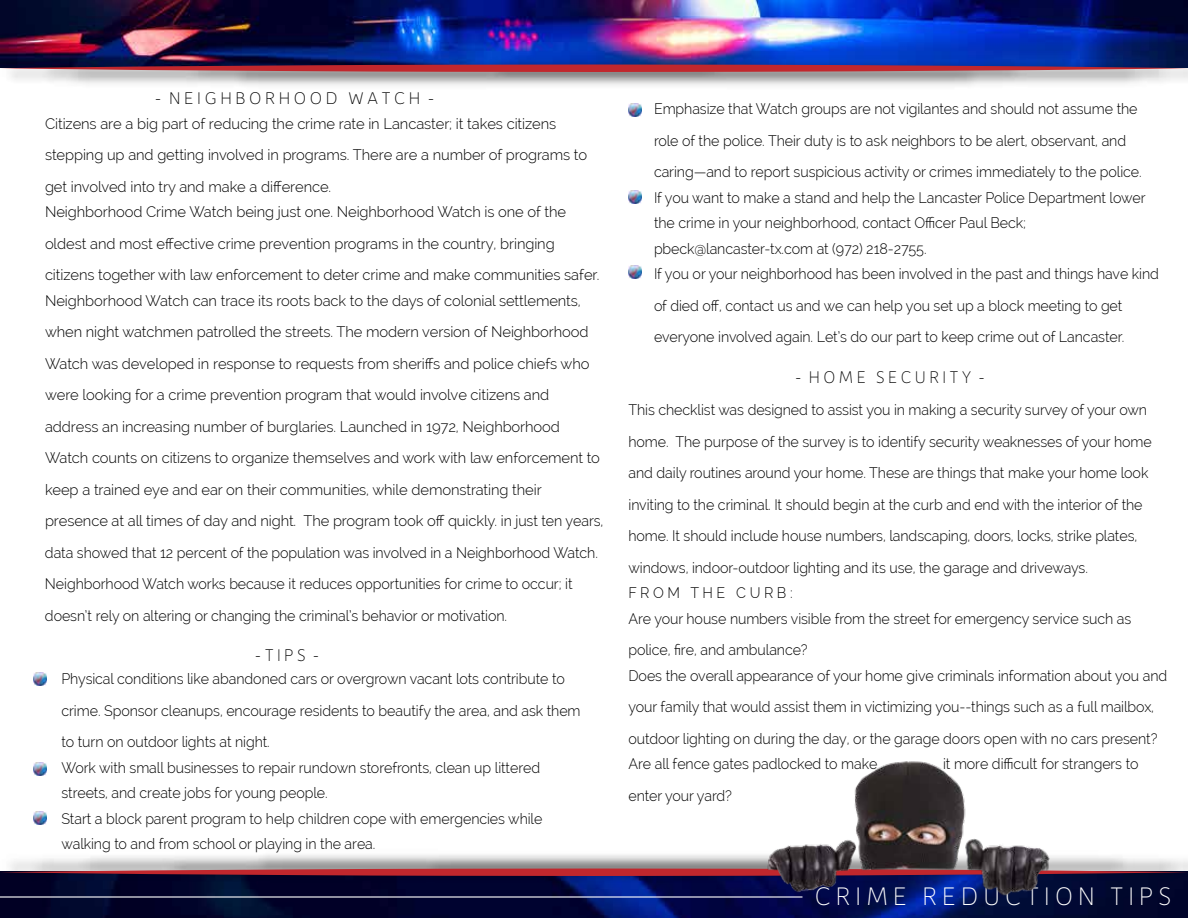
<style>
.page{position:relative;width:1188px;height:918px;background:#fff}
.page>*{position:absolute;margin:0;border:0;box-sizing:border-box;transform-origin:0 0}
.t1{font:100 27px "Depot New";color:#fff}
.t2{font:100 18px "Depot New";color:#000}
.t3{font:300 15px/31.5px "Raleway";letter-spacing:-.005em;color:#000;scale:.95 1}
.t4{font:300 15px/31.5px "Raleway";letter-spacing:-.005em;color:#000}
</style>
<div class="page">
<img style="left:0;top:0;width:1188px;height:54px">
<img style="left:0;top:888px;width:1188px;height:30px">
<img style="left:0;top:54px;width:1188px;height:32px">
<svg style="left:0;top:65px;width:1188px;height:7px"></svg>
<img style="left:0;top:855px;width:1188px;height:33px">
<svg style="left:0;top:869px;width:1188px;height:7px"></svg>
<hr style="left:0;top:896px;width:802px;height:2px;background:#fff">
<img style="left:764px;top:761px;width:288px;height:137px">
<img style="left:33px;top:672px;width:14px;height:14px">
<img style="left:628px;top:104px;width:14px;height:13px">
<img style="left:628px;top:190px;width:14px;height:14px">
<img style="left:628px;top:266px;width:14px;height:13px">
<img style="left:33px;top:762px;width:14px;height:14px">
<img style="left:33px;top:812px;width:14px;height:13px">
<p class="t2" style="left:155px;top:86px;width:282px">- N E I G H B O R H O O D W A T C H -</p>
<p class="t4" style="left:45px;top:108px;width:544px">Citizens are a big part of reducing the crime rate in Lancaster; it takes citizens stepping up and getting involved in programs. There are a number of programs to get involved into try and make a difference.</p>
<p class="t4" style="left:45px;top:196px;width:556px">Neighborhood Crime Watch being just one. Neighborhood Watch is one of the oldest and most effective crime prevention programs in the country, bringing citizens together with law enforcement to deter crime and make communities safer.</p>
<p class="t4" style="left:45px;top:285px;width:560px">Neighborhood Watch can trace its roots back to the days of colonial settlements, when night watchmen patrolled the streets. The modern version of Neighborhood Watch was developed in response to requests from sheriffs and police chiefs who were looking for a crime prevention program that would involve citizens and address an increasing number of burglaries. Launched in 1972, Neighborhood Watch counts on citizens to organize themselves and work with law enforcement to keep a trained eye and ear on their communities, while demonstrating their presence at all times of day and night. The program took off quickly. in just ten years, data showed that 12 percent of the population was involved in a Neighborhood Watch.<br>Neighborhood Watch works because it reduces opportunities for crime to occur; it doesn’t rely on altering or changing the criminal’s behavior or motivation.</p>
<p class="t2" style="left:255px;top:643px;width:67px">- T I P S -</p>
<p class="t3" style="left:61px;top:663px;width:548px">Physical conditions like abandoned cars or overgrown vacant lots contribute to crime. Sponsor cleanups, encourage residents to beautify the area, and ask them to turn on outdoor lights at night.</p>
<p class="t3" style="left:61px;top:755px;width:508px;line-height:25.5px">Work with small businesses to repair rundown storefronts, clean up littered streets, and create jobs for young people.<br>Start a block parent program to help children cope with emergencies while walking to and from school or playing in the area.</p>
<p class="t3" style="left:654px;top:93px;width:515px">Emphasize that Watch groups are not vigilantes and should not assume the role of the police. Their duty is to ask neighbors to be alert, observant, and caring—and to report suspicious activity or crimes immediately to the police.</p>
<p class="t3" style="left:654px;top:185px;width:533px;line-height:25.5px">If you want to make a stand and help the Lancaster Police Department lower the crime in your neighborhood, contact Officer Paul Beck; pbeck@lancaster-tx.com at (972) 218-2755.<br>If you or your neighborhood has been involved in the past and things have kind</p>
<p class="t3" style="left:654px;top:290px;width:497px">of died off, contact us and we can help you set up a block meeting to get everyone involved again. Let’s do our part to keep crime out of Lancaster.</p>
<p class="t2" style="left:795px;top:365px;width:192px">- H O M E S E C U R I T Y -</p>
<p class="t3" style="left:628px;top:394px;width:552px">This checklist was designed to assist you in making a security survey of your own home. The purpose of the survey is to identify security weaknesses of your home and daily routines around your home. These are things that make your home look inviting to the criminal. It should begin at the curb and end with the interior of the home. It should include house numbers, landscaping, doors, locks, strike plates, windows, indoor-outdoor lighting and its use, the garage and driveways.</p>
<p class="t3" style="left:628px;top:580px;width:531px;line-height:25.5px">F R O M T H E C U R B :<br>Are your house numbers visible from the street for emergency service such as</p>
<p class="t3" style="left:628px;top:637px;width:569px;line-height:25.5px">police, fire, and ambulance?<br>Does the overall appearance of your home give criminals information about you and</p>
<p class="t3" style="left:628px;top:691px;width:558px">your family that would assist them in victimizing you--things such as a full mailbox, outdoor lighting on during the day, or the garage doors open with no cars present?</p>
<p class="t3" style="left:628px;top:748px;width:264px">Are all fence gates padlocked to make</p>
<p class="t3" style="left:943px;top:748px;width:207px">it more difficult for strangers to</p>
<p class="t3" style="left:628px;top:780px;width:110px">enter your yard?</p>
<h1 class="t1" style="left:815px;top:878px;width:358px">C R I M E R E D U C T I O N T I P S</h1>
</div>
